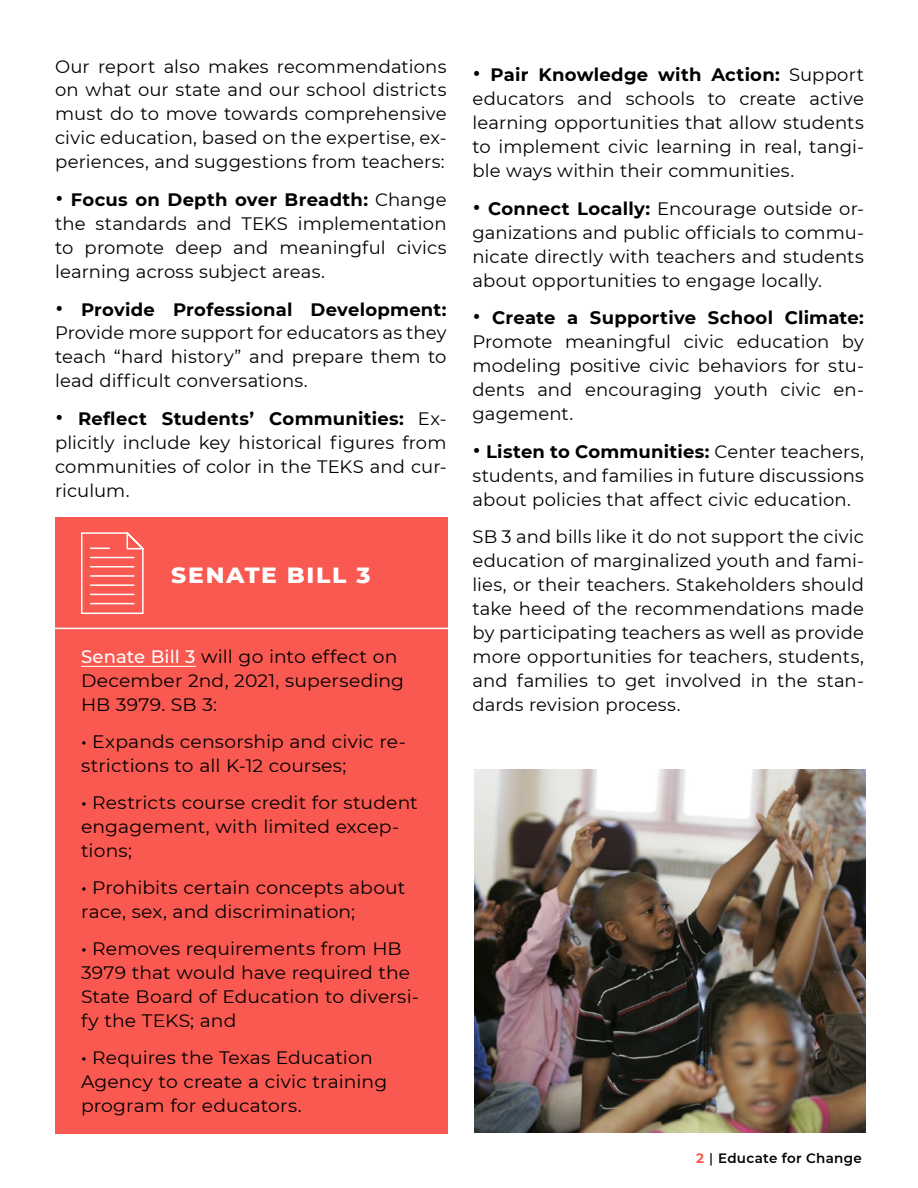
<style>
.page{position:relative;width:918px;height:1188px;background:#fff}
.page>*{position:absolute;margin:0;border:0;box-sizing:border-box;transform-origin:0 0}
.t1{font:800 22.5px "Montserrat";letter-spacing:.075em;color:#fff;scale:1.04 1}
.t2{font:18px/24px "Montserrat";letter-spacing:.005em;color:#000;text-align:justify}
.t3{font:18px/24px "Montserrat";letter-spacing:.005em;color:#000;scale:1.04 1}
.t4{font:600 13.5px "Montserrat";letter-spacing:.025em;color:#000}
.s1{font-weight:500;font-size:27px}
.s2{font-weight:700}
.s3{font-weight:500;color:#fff}
.s4{font-weight:500}
.s5{font-weight:700;color:#f95951}
</style>
<div class="page">
<div style="left:55px;top:517px;width:392px;height:617px;background:#f95951"></div>
<hr style="left:81px;top:666px;width:115px;height:1px;background:#fff">
<hr style="left:38px;top:628px;width:421px;height:1px;background:#fff">
<img style="left:474px;top:770px;width:391px;height:363px">
<svg style="left:81px;top:532px;width:63px;height:82px"></svg>
<p class="t2" style="left:55px;top:53px;width:393px">Our report also makes recommendations on what our state and our school districts must do to move towards comprehensive civic education, based on the expertise, ex&shy;periences, and suggestions from teachers:</p>
<p class="t2" style="left:55px;top:187px;width:393px"><span class="s1">•</span> <span class="s2">Focus on Depth over Breadth:</span> Change the standards and TEKS implementation to promote deep and meaningful civics learning across subject areas.</p>
<p class="t2" style="left:55px;top:296px;width:393px"><span class="s1">•</span> <span class="s2">Provide Professional Development:<br></span>Provide more support for educators as they teach “hard history” and prepare them to lead difficult conversations.</p>
<p class="t2" style="left:55px;top:406px;width:393px"><span class="s1">•</span> <span class="s2">Reflect Students’ Communities:</span> Ex&shy;plicitly include key historical figures from communities of color in the TEKS and cur&shy;riculum.</p>
<p class="t1" style="left:171px;top:558px;width:193px">SENATE BILL 3</p>
<p class="t3" style="left:81px;top:644px;width:312px"><span class="s3">Senate Bill 3</span> will go into effect on<br>December 2nd, 2021, superseding<br>HB 3979. SB 3:</p>
<p class="t3" style="left:81px;top:729px;width:314px"><span class="s4">•</span> Expands censorship and civic re&shy;strictions to all K-12 courses;</p>
<p class="t3" style="left:81px;top:790px;width:325px"><span class="s4">•</span> Restricts course credit for student engagement, with limited excep&shy;tions;</p>
<p class="t3" style="left:81px;top:875px;width:314px"><span class="s4">•</span> Prohibits certain concepts about race, sex, and discrimination;</p>
<p class="t3" style="left:81px;top:936px;width:327px"><span class="s4">•</span> Removes requirements from HB<br>3979 that would have required the<br>State Board of Education to diversi&shy;fy the TEKS; and</p>
<p class="t3" style="left:81px;top:1045px;width:296px"><span class="s4">•</span> Requires the Texas Education<br>Agency to create a civic training program for educators.</p>
<p class="t2" style="left:472px;top:62px;width:393px"><span class="s1">•</span> <span class="s2">Pair Knowledge with Action:</span> Support educators and schools to create active learning opportunities that allow students to implement civic learning in real, tangi&shy;ble ways within their communities.</p>
<p class="t2" style="left:472px;top:196px;width:393px"><span class="s1">•</span> <span class="s2">Connect Locally:</span> Encourage outside or&shy;ganizations and public officials to commu&shy;nicate directly with teachers and students about opportunities to engage locally.---</p>
<p class="t2" style="left:472px;top:305px;width:393px"><span class="s1">•</span> <span class="s2">Create a Supportive School Climate:<br></span>Promote meaningful civic education by modeling positive civic behaviors for stu&shy;dents and encouraging youth civic en&shy;gagement.</p>
<p class="t2" style="left:472px;top:439px;width:393px"><span class="s1">•</span> <span class="s2">Listen to Communities:</span> Center teachers, students, and families in future discussions about policies that affect civic education.</p>
<p class="t2" style="left:472px;top:524px;width:393px">SB 3 and bills like it do not support the civic education of marginalized youth and fami&shy;lies, or their teachers. Stakeholders should take heed of the recommendations made by participating teachers as well as provide more opportunities for teachers, students, and families to get involved in the stan&shy;dards revision process.</p>
<p class="t4" style="left:696px;top:1149px;width:167px"><span class="s5">2</span> <span class="s4">|</span> Educate for Change</p>
</div>
